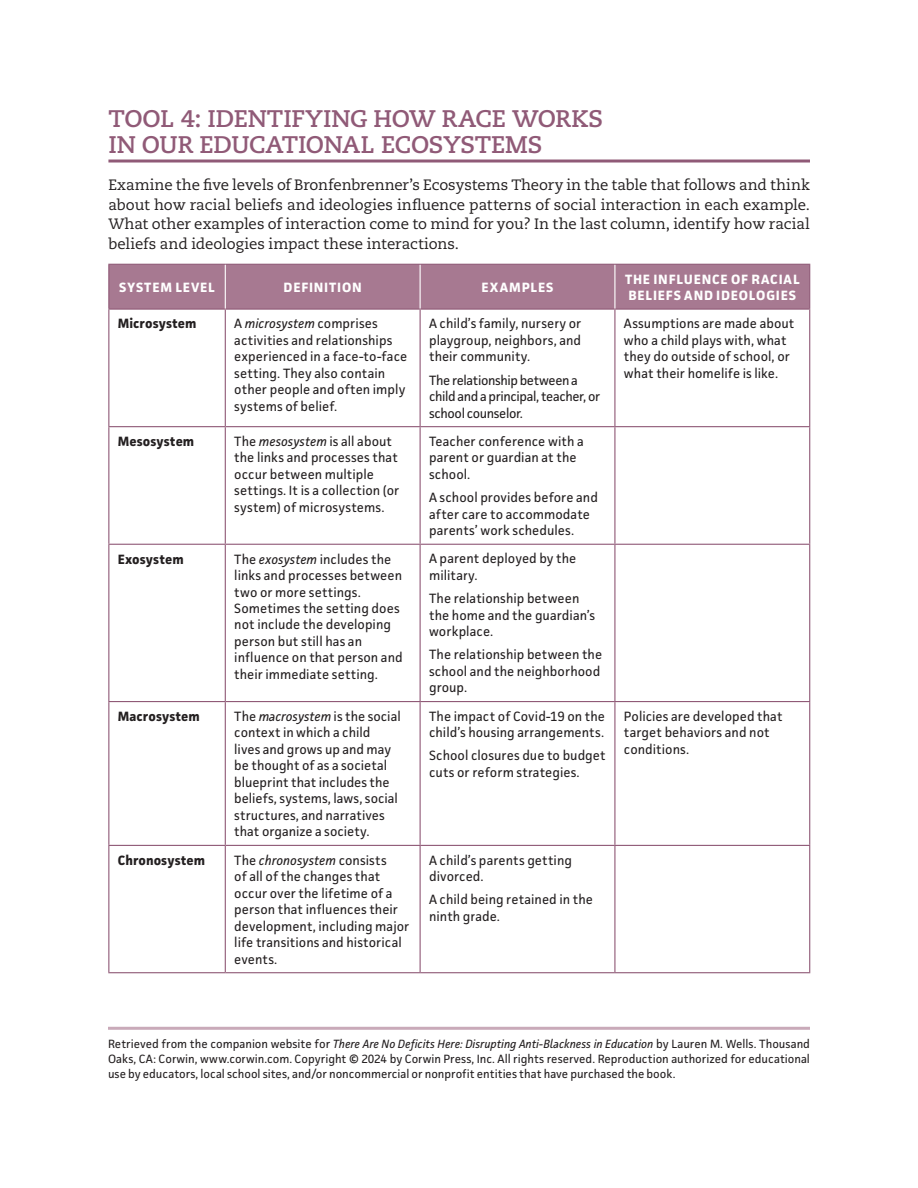
<style>
.page{position:relative;width:918px;height:1188px;background:#fff}
.page>*{position:absolute;margin:0;border:0;box-sizing:border-box;transform-origin:0 0}
.t1{font:700 24px/25.5px "Caecilia LT Std";letter-spacing:-.01em;color:#905a77}
.t2{font:15px/19.5px "Caecilia LT Std";color:#231f20;text-align:justify}
.t3{font:13.5px/16.5px "Facit";color:#231f20}
.t4{font:700 13.5px/16.5px "Facit";letter-spacing:.06em;color:#fff}
.t5{font:13.5px/16.5px "Facit";letter-spacing:-.03em;color:#231f20}
.t6{font:700 13.5px "Facit";letter-spacing:.005em;color:#231f20}
.t7{font:12px/15px "Facit";color:#231f20;text-align:justify}
.s1{font-style:italic}
</style>
<div class="page">
<hr style="left:108px;top:1027px;width:702px;height:3px;background:#c9aab9">
<hr style="left:108px;top:160px;width:702px;height:3px;background:#905a77">
<div style="left:109px;top:265px;width:700px;height:44px;background:#a77991"></div>
<svg style="left:109px;top:427px;width:700px;height:418px"></svg>
<hr style="left:108px;top:264px;width:117px;height:1px;background:#905a77">
<hr style="left:108px;top:265px;width:1px;height:44px;background:#905a77">
<hr style="left:225px;top:264px;width:195px;height:1px;background:#905a77">
<hr style="left:420px;top:264px;width:195px;height:1px;background:#905a77">
<hr style="left:615px;top:264px;width:195px;height:1px;background:#905a77">
<hr style="left:809px;top:265px;width:1px;height:44px;background:#905a77">
<hr style="left:108px;top:309px;width:117px;height:1px;background:#905a77">
<hr style="left:108px;top:310px;width:1px;height:116px;background:#905a77">
<hr style="left:225px;top:309px;width:195px;height:1px;background:#905a77">
<hr style="left:225px;top:310px;width:1px;height:116px;background:#905a77">
<hr style="left:420px;top:309px;width:195px;height:1px;background:#905a77">
<hr style="left:420px;top:310px;width:1px;height:116px;background:#905a77">
<hr style="left:615px;top:309px;width:195px;height:1px;background:#905a77">
<hr style="left:614px;top:310px;width:1px;height:116px;background:#905a77">
<hr style="left:809px;top:310px;width:1px;height:116px;background:#905a77">
<hr style="left:108px;top:426px;width:117px;height:1px;background:#905a77">
<hr style="left:108px;top:427px;width:1px;height:117px;background:#905a77">
<hr style="left:225px;top:426px;width:195px;height:1px;background:#905a77">
<hr style="left:225px;top:427px;width:1px;height:117px;background:#905a77">
<hr style="left:420px;top:426px;width:195px;height:1px;background:#905a77">
<hr style="left:420px;top:427px;width:1px;height:117px;background:#905a77">
<hr style="left:615px;top:426px;width:195px;height:1px;background:#905a77">
<hr style="left:614px;top:427px;width:1px;height:117px;background:#905a77">
<hr style="left:809px;top:427px;width:1px;height:117px;background:#905a77">
<hr style="left:108px;top:544px;width:117px;height:1px;background:#905a77">
<hr style="left:108px;top:545px;width:1px;height:156px;background:#905a77">
<hr style="left:225px;top:544px;width:195px;height:1px;background:#905a77">
<hr style="left:225px;top:545px;width:1px;height:156px;background:#905a77">
<hr style="left:420px;top:544px;width:195px;height:1px;background:#905a77">
<hr style="left:420px;top:545px;width:1px;height:156px;background:#905a77">
<hr style="left:615px;top:544px;width:195px;height:1px;background:#905a77">
<hr style="left:614px;top:545px;width:1px;height:156px;background:#905a77">
<hr style="left:809px;top:545px;width:1px;height:156px;background:#905a77">
<hr style="left:108px;top:701px;width:117px;height:1px;background:#905a77">
<hr style="left:108px;top:702px;width:1px;height:143px;background:#905a77">
<hr style="left:225px;top:701px;width:195px;height:1px;background:#905a77">
<hr style="left:225px;top:702px;width:1px;height:143px;background:#905a77">
<hr style="left:420px;top:701px;width:195px;height:1px;background:#905a77">
<hr style="left:420px;top:702px;width:1px;height:143px;background:#905a77">
<hr style="left:615px;top:701px;width:195px;height:1px;background:#905a77">
<hr style="left:614px;top:702px;width:1px;height:143px;background:#905a77">
<hr style="left:809px;top:702px;width:1px;height:143px;background:#905a77">
<hr style="left:108px;top:845px;width:117px;height:1px;background:#905a77">
<hr style="left:108px;top:846px;width:1px;height:126px;background:#905a77">
<hr style="left:225px;top:845px;width:195px;height:1px;background:#905a77">
<hr style="left:225px;top:846px;width:1px;height:126px;background:#905a77">
<hr style="left:420px;top:845px;width:195px;height:1px;background:#905a77">
<hr style="left:420px;top:846px;width:1px;height:126px;background:#905a77">
<hr style="left:615px;top:845px;width:195px;height:1px;background:#905a77">
<hr style="left:614px;top:846px;width:1px;height:126px;background:#905a77">
<hr style="left:809px;top:846px;width:1px;height:126px;background:#905a77">
<hr style="left:108px;top:972px;width:117px;height:1px;background:#905a77">
<hr style="left:225px;top:972px;width:195px;height:1px;background:#905a77">
<hr style="left:420px;top:972px;width:195px;height:1px;background:#905a77">
<hr style="left:615px;top:972px;width:195px;height:1px;background:#905a77">
<hr style="left:225px;top:265px;width:1px;height:44px;background:#fff">
<hr style="left:420px;top:265px;width:1px;height:44px;background:#fff">
<hr style="left:614px;top:265px;width:1px;height:44px;background:#fff">
<h1 class="t1" style="left:108px;top:107px;width:496px">TOOL 4: IDENTIFYING HOW RACE WORKS<br>IN OUR EDUCATIONAL ECOSYSTEMS</h1>
<p class="t2" style="left:108px;top:176px;width:703px">Examine the five levels of Bronfenbrenner’s Ecosystems Theory in the table that follows and think about how racial beliefs and ideologies influence patterns of social interaction in each example.<br>What other examples of interaction come to mind for you? In the last column, identify how racial beliefs and ideologies impact these interactions.</p>
<p class="t4" style="left:119px;top:279px;width:97px">SYSTEM LEVEL</p>
<p class="t4" style="left:284px;top:279px;width:80px">DEFINITION</p>
<p class="t4" style="left:482px;top:279px;width:73px">EXAMPLES</p>
<p class="t4" style="left:625px;top:270px;width:176px">THE INFLUENCE OF RACIAL<br>BELIEFS AND IDEOLOGIES</p>
<p class="t6" style="left:118px;top:315px;width:80px">Microsystem</p>
<p class="t3" style="left:234px;top:315px;width:175px">A <span class="s1">microsystem</span> comprises activities and relationships experienced in a face-to-face setting. They also contain other people and often imply systems of belief.</p>
<p class="t3" style="left:429px;top:315px;width:154px;text-align:justify">A child’s family, nursery or playgroup, neighbors, and their community.</p>
<p class="t3" style="left:624px;top:315px;width:172px">Assumptions are made about who a child plays with, what they do outside of school, or what their homelife is like.</p>
<p class="t5" style="left:429px;top:371px;width:173px">The relationship between a child and a principal, teacher, or school counselor.</p>
<p class="t6" style="left:118px;top:433px;width:78px">Mesosystem</p>
<p class="t3" style="left:234px;top:433px;width:167px">The <span class="s1">mesosystem</span> is all about the links and processes that occur between multiple settings. It is a collection (or system) of microsystems.</p>
<p class="t3" style="left:429px;top:433px;width:156px">Teacher conference with a parent or guardian at the school.</p>
<p class="t3" style="left:429px;top:489px;width:170px">A school provides before and after care to accommodate parents’ work schedules.</p>
<p class="t6" style="left:118px;top:550px;width:67px">Exosystem</p>
<p class="t3" style="left:234px;top:550px;width:170px">The <span class="s1">exosystem</span> includes the links and processes between two or more settings.<br>Sometimes the setting does not include the developing person but still has an influence on that person and their immediate setting.</p>
<p class="t3" style="left:429px;top:550px;width:149px">A parent deployed by the military.</p>
<p class="t3" style="left:429px;top:590px;width:168px">The relationship between the home and the guardian’s workplace.</p>
<p class="t3" style="left:429px;top:646px;width:175px">The relationship between the school and the neighborhood group.</p>
<p class="t6" style="left:118px;top:708px;width:83px">Macrosystem</p>
<p class="t3" style="left:234px;top:708px;width:168px">The <span class="s1">macrosystem</span> is the social context in which a child<br>lives and grows up and may be thought of as a societal blueprint that includes the beliefs, systems, laws, social structures, and narratives that organize a society.</p>
<p class="t3" style="left:429px;top:708px;width:178px">The impact of Covid-19 on the child’s housing arrangements.</p>
<p class="t3" style="left:429px;top:747px;width:178px">School closures due to budget cuts or reform strategies.</p>
<p class="t6" style="left:118px;top:851px;width:89px">Chronosystem</p>
<p class="t3" style="left:234px;top:851px;width:177px">The <span class="s1">chronosystem</span> consists<br>of all of the changes that occur over the lifetime of a person that influences their development, including major life transitions and historical events.</p>
<p class="t3" style="left:429px;top:851px;width:144px">A child’s parents getting divorced.</p>
<p class="t3" style="left:429px;top:891px;width:165px">A child being retained in the ninth grade.</p>
<p class="t3" style="left:624px;top:708px;width:160px">Policies are developed that target behaviors and not conditions.</p>
<p class="t7" style="left:108px;top:1036px;width:703px">Retrieved from the companion website for <span class="s1">There Are No Deficits Here: Disrupting Anti-Blackness in Education</span> by Lauren M. Wells. Thousand Oaks, CA: Corwin, www.corwin.com. Copyright © 2024 by Corwin Press, Inc. All rights reserved. Reproduction authorized for educational use by educators, local school sites, and/or noncommercial or nonprofit entities that have purchased the book.</p>
</div>
